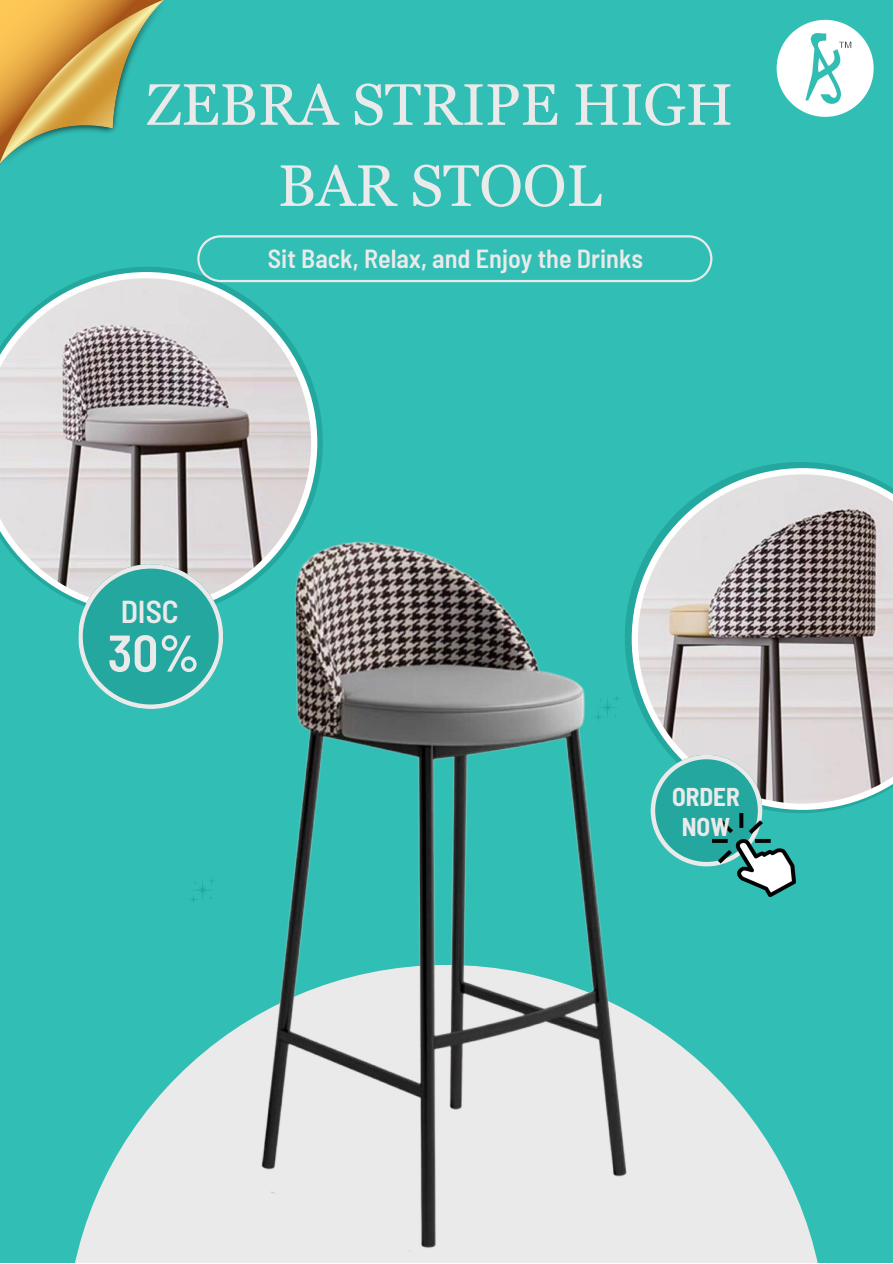
<style>
.page{position:relative;width:893px;height:1264px;background:#fff}
.page>*{position:absolute;margin:0;border:0;box-sizing:border-box;transform-origin:0 0}
.t1{font:58.35px/81px "Georgia Pro";color:#eaeaea;text-align:center}
.t2{font:600 semi-condensed 51.45px "Barlow";color:#eaeaea}
.t3{font:600 semi-condensed 31.65px "Barlow";color:#eaeaea}
.t4{font:600 semi-condensed 26.1px "Barlow";color:#eaeaea}
.t5{font:700 semi-condensed 25.2px/30.3px "Barlow";color:#eaeaea;text-align:center}
</style>
<div class="page">
<div style="left:0;top:0;width:892px;height:1262px;background:#31beb5"></div>
<svg style="left:756px;top:462px;width:89px;height:351px"></svg>
<svg style="left:75px;top:1043px;width:743px;height:219px;fill:#eaeaea"></svg>
<svg style="left:106px;top:267px;width:217px;height:219px"></svg>
<svg style="left:0;top:272px;width:317px;height:331px;background:#b2bfbf"></svg>
<svg style="left:197px;top:235px;width:515px;height:47px"></svg>
<svg style="left:77px;top:563px;width:125px;height:146px;background:#43b1aa"></svg>
<svg style="left:656px;top:468px;width:236px;height:342px;background:#aeb1b0"></svg>
<svg style="left:677px;top:754px;width:85px;height:112px;background:#48b0a9"></svg>
<svg style="left:190px;top:882px;width:12px;height:21px"></svg>
<img style="left:0;top:0;width:164px;height:164px">
<div style="left:776px;top:20px;width:97px;height:97px;background:#fff;border-radius:50%"></div>
<img style="left:805px;top:29px;width:49px;height:79px">
<img style="left:202px;top:538px;width:475px;height:724px">
<img style="left:712px;top:813px;width:83px;height:83px">
<p class="t1" style="left:146px;top:64px;width:588px">ZEBRA STRIPE HIGH<br>BAR STOOL</p>
<p class="t4" style="left:268px;top:242px;width:377px">Sit Back, Relax, and Enjoy the Drinks</p>
<p class="t3" style="left:121px;top:591px;width:60px">DISC</p>
<p class="t2" style="left:108px;top:620px;width:94px">30%</p>
<p class="t5" style="left:672px;top:780px;width:69px">ORDER<br>NOW</p>
</div>
